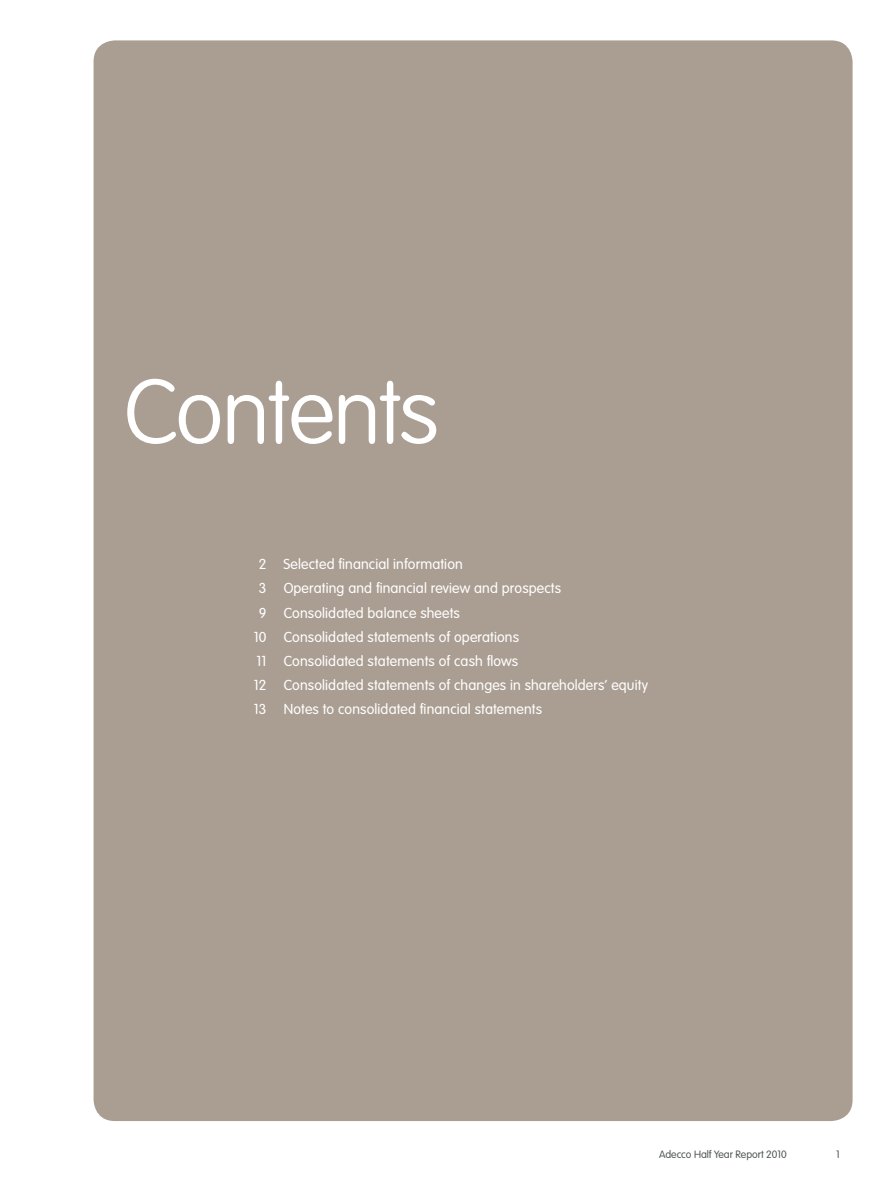
<style>
.page{position:relative;width:893px;height:1187px;background:#fff}
.page>*{position:absolute;margin:0;border:0;box-sizing:border-box;transform-origin:0 0}
.t1{font:100 90px "VAG Rounded LT";letter-spacing:-.02em;color:#fff}
.t2{font:300 14.25px "VAG Rounded LT";letter-spacing:.01em;color:#fff}
.t3{font:300 10.5px "VAG Rounded LT";letter-spacing:-.005em;color:#525657}
</style>
<div class="page">
<div style="left:94px;top:40px;width:759px;height:1080px;background:#aa9e93;border-radius:21px"></div>
<h1 class="t1" style="left:124px;top:360px;width:317px">Contents</h1>
<p class="t2" style="left:259px;top:556px;width:205px">2 Selected financial information</p>
<p class="t2" style="left:259px;top:580px;width:304px">3 Operating and financial review and prospects</p>
<p class="t2" style="left:259px;top:604px;width:203px">9 Consolidated balance sheets</p>
<p class="t2" style="left:254px;top:628px;width:267px">10 Consolidated statements of operations</p>
<p class="t2" style="left:256px;top:652px;width:263px">11 Consolidated statements of cash flows</p>
<p class="t2" style="left:254px;top:676px;width:396px">12 Consolidated statements of changes in shareholders’ equity</p>
<p class="t2" style="left:254px;top:700px;width:290px">13 Notes to consolidated financial statements</p>
<p class="t3" style="left:659px;top:1147px;width:129px">Adecco Half Year Report 2010</p>
<p class="t3" style="left:836px;top:1147px;width:5px">1</p>
</div>
